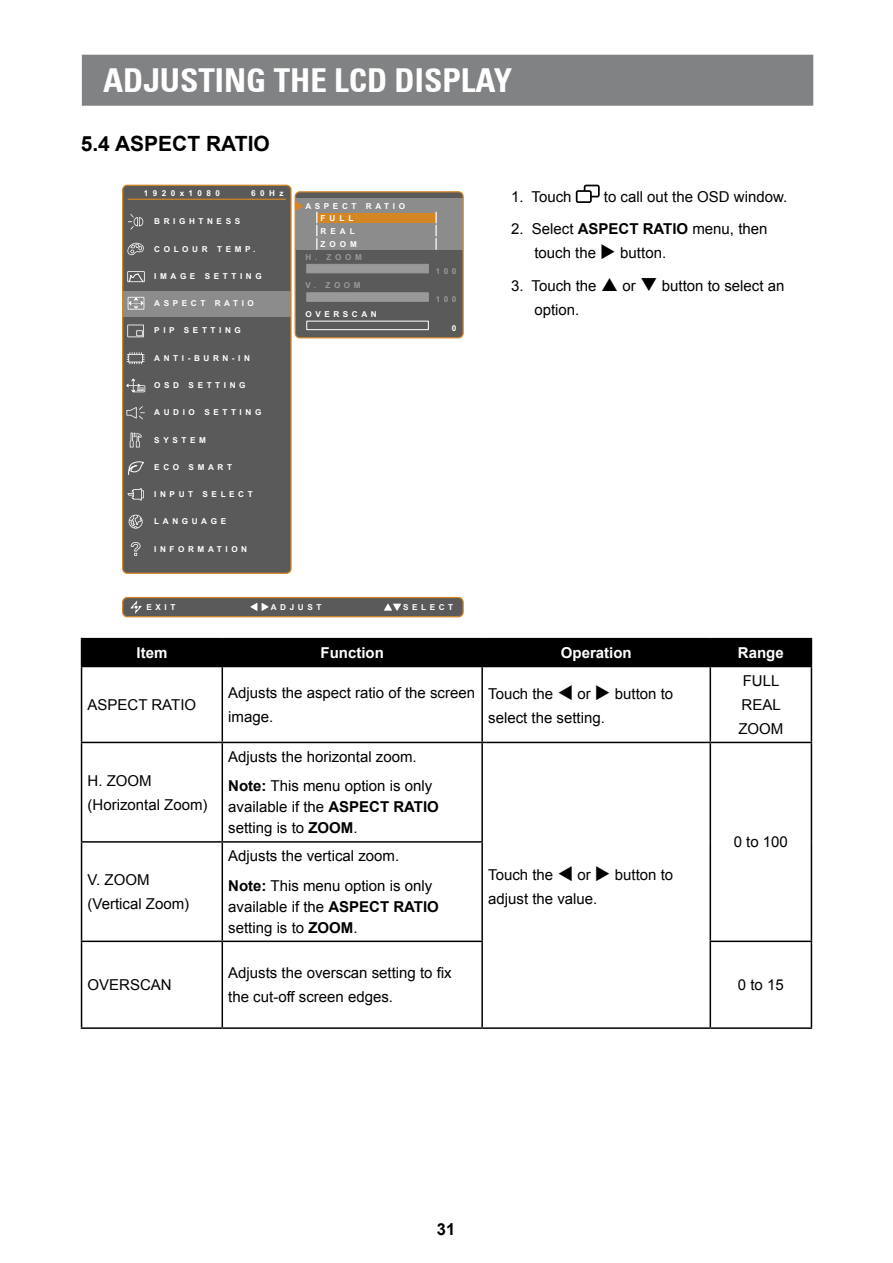
<style>
.page{position:relative;width:893px;height:1263px;background:#fff}
.page>*{position:absolute;margin:0;border:0;box-sizing:border-box;transform-origin:0 0}
.t1{font:700 condensed 33px "Univers 67";color:#fff}
.t2{font:700 21px "Arial";color:#000}
.t3{font:700 16.5px "Arial";color:#000}
.t4{font:15px/24px "Arial";color:#000}
.t5{font:700 15px "Arial";color:#fff}
.t6{font:700 8.1px/11.7px "Arial";letter-spacing:.44em;color:#fff}
.t7{font:700 8.1px "Arial";letter-spacing:.44em;color:#999}
.t8{font:700 8.1px "Arial";letter-spacing:.54em;color:#fff}
.s1{font-weight:700}
</style>
<div class="page">
<div style="left:82px;top:55px;width:731px;height:51px;background:#808284;border:2px solid #808284"></div>
<svg style="left:122px;top:185px;width:170px;height:389px;background:#605e5c"></svg>
<svg style="left:128px;top:214px;width:15px;height:16px"></svg>
<svg style="left:127px;top:242px;width:17px;height:13px"></svg>
<svg style="left:127px;top:488px;width:17px;height:12px"></svg>
<svg style="left:129px;top:515px;width:14px;height:14px"></svg>
<svg style="left:131px;top:542px;width:10px;height:14px"></svg>
<svg style="left:126px;top:378px;width:19px;height:14px"></svg>
<svg style="left:126px;top:406px;width:19px;height:13px"></svg>
<svg style="left:130px;top:432px;width:12px;height:15px"></svg>
<svg style="left:127px;top:325px;width:17px;height:12px"></svg>
<svg style="left:127px;top:352px;width:17px;height:12px"></svg>
<svg style="left:127px;top:271px;width:18px;height:12px"></svg>
<svg style="left:128px;top:297px;width:16px;height:13px"></svg>
<svg style="left:128px;top:460px;width:17px;height:16px"></svg>
<div style="left:295px;top:192px;width:168px;height:146px;background:#5a5a5a;border-radius:5px"></div>
<div style="left:295px;top:199px;width:168px;height:51px;background:#8c8c8c"></div>
<div style="left:295px;top:191px;width:169px;height:147px;border:1px solid #d48625;border-radius:5px"></div>
<svg style="left:295px;top:201px;width:9px;height:10px"></svg>
<div style="left:306px;top:292px;width:123px;height:10px;background:#999;border:1px solid #999"></div>
<div style="left:306px;top:264px;width:123px;height:9px;background:#999"></div>
<div style="left:306px;top:321px;width:123px;height:9px;border:1px solid #fff"></div>
<div style="left:318px;top:213px;width:117px;height:9px;background:#d48625"></div>
<svg style="left:316px;top:212px;width:1px;height:38px"></svg>
<svg style="left:435px;top:212px;width:2px;height:38px"></svg>
<div style="left:123px;top:597px;width:340px;height:20px;background:#5a5a5a;border-radius:5px"></div>
<div style="left:122px;top:597px;width:342px;height:20px;border:1px solid #d48625;border-radius:5px"></div>
<svg style="left:130px;top:601px;width:12px;height:13px"></svg>
<svg style="left:384px;top:604px;width:17px;height:7px"></svg>
<svg style="left:250px;top:603px;width:19px;height:8px"></svg>
<svg style="left:576px;top:185px;width:24px;height:18px"></svg>
<hr style="left:81px;top:638px;width:141px;height:1px;background:#000">
<hr style="left:222px;top:638px;width:260px;height:1px;background:#000">
<hr style="left:482px;top:638px;width:228px;height:1px;background:#000">
<hr style="left:710px;top:638px;width:102px;height:1px;background:#000">
<div style="left:81px;top:639px;width:731px;height:27px;background:#000"></div>
<hr style="left:81px;top:666px;width:141px;height:1px;background:#000">
<hr style="left:81px;top:667px;width:1px;height:75px;background:#000">
<hr style="left:222px;top:666px;width:260px;height:1px;background:#000">
<hr style="left:222px;top:667px;width:1px;height:75px;background:#000">
<hr style="left:482px;top:666px;width:228px;height:1px;background:#000">
<hr style="left:481px;top:667px;width:2px;height:75px;background:#000">
<hr style="left:710px;top:666px;width:102px;height:1px;background:#000">
<hr style="left:710px;top:667px;width:1px;height:75px;background:#000">
<hr style="left:811px;top:667px;width:1px;height:75px;background:#000">
<hr style="left:81px;top:742px;width:141px;height:1px;background:#000">
<hr style="left:81px;top:743px;width:1px;height:98px;background:#000">
<hr style="left:222px;top:743px;width:1px;height:98px;background:#000">
<hr style="left:81px;top:841px;width:141px;height:2px;background:#000">
<hr style="left:81px;top:843px;width:1px;height:97px;background:#000">
<hr style="left:222px;top:841px;width:261px;height:2px;background:#000">
<hr style="left:222px;top:843px;width:1px;height:97px;background:#000">
<hr style="left:81px;top:940px;width:141px;height:2px;background:#000">
<hr style="left:81px;top:942px;width:1px;height:85px;background:#000">
<hr style="left:222px;top:940px;width:261px;height:2px;background:#000">
<hr style="left:222px;top:942px;width:1px;height:85px;background:#000">
<hr style="left:710px;top:940px;width:102px;height:2px;background:#000">
<hr style="left:81px;top:1027px;width:141px;height:2px;background:#000">
<hr style="left:222px;top:1027px;width:260px;height:2px;background:#000">
<hr style="left:482px;top:1027px;width:228px;height:2px;background:#000">
<hr style="left:710px;top:1027px;width:102px;height:2px;background:#000">
<hr style="left:222px;top:742px;width:260px;height:1px;background:#000">
<hr style="left:482px;top:742px;width:228px;height:1px;background:#000">
<hr style="left:481px;top:743px;width:2px;height:98px;background:#000">
<hr style="left:710px;top:742px;width:102px;height:1px;background:#000">
<hr style="left:710px;top:743px;width:1px;height:99px;background:#000">
<hr style="left:811px;top:743px;width:1px;height:99px;background:#000">
<hr style="left:481px;top:843px;width:2px;height:97px;background:#000">
<hr style="left:710px;top:842px;width:1px;height:98px;background:#000">
<hr style="left:811px;top:842px;width:1px;height:98px;background:#000">
<hr style="left:481px;top:942px;width:2px;height:85px;background:#000">
<hr style="left:710px;top:942px;width:1px;height:85px;background:#000">
<hr style="left:811px;top:942px;width:1px;height:85px;background:#000">
<h1 class="t1" style="left:103px;top:60px;width:410px">ADJUSTING THE LCD DISPLAY</h1>
<h2 class="t2" style="left:81px;top:130px;width:191px">5.4 ASPECT RATIO</h2>
<p class="t8" style="left:144px;top:188px;width:78px">1920x1080</p>
<p class="t6" style="left:251px;top:188px;width:34px">60Hz</p>
<p class="t6" style="left:154px;top:216px;width:87px">BRIGHTNESS</p>
<p class="t6" style="left:154px;top:243px;width:103px">COLOUR TEMP.</p>
<p class="t6" style="left:154px;top:270px;width:109px">IMAGE SETTING</p>
<p class="t6" style="left:154px;top:298px;width:101px">ASPECT RATIO</p>
<p class="t6" style="left:154px;top:325px;width:88px">PIP SETTING</p>
<p class="t6" style="left:154px;top:352px;width:97px">ANTI-BURN-IN</p>
<p class="t6" style="left:154px;top:380px;width:93px">OSD SETTING</p>
<p class="t6" style="left:154px;top:407px;width:109px">AUDIO SETTING</p>
<p class="t6" style="left:154px;top:434px;width:53px">SYSTEM</p>
<p class="t6" style="left:154px;top:461px;width:79px">ECO SMART</p>
<p class="t6" style="left:154px;top:489px;width:100px">INPUT SELECT</p>
<p class="t6" style="left:154px;top:516px;width:73px">LANGUAGE</p>
<p class="t6" style="left:154px;top:543px;width:94px">INFORMATION</p>
<p class="t6" style="left:320px;top:200px;width:86px;text-indent:-15px">ASPECT RATIO<br>FULL</p>
<p class="t6" style="left:320px;top:239px;width:38px">ZOOM</p>
<p class="t6" style="left:320px;top:225px;width:36px">REAL</p>
<p class="t7" style="left:305px;top:252px;width:58px">H. ZOOM</p>
<p class="t7" style="left:305px;top:280px;width:57px">V. ZOOM</p>
<p class="t6" style="left:305px;top:308px;width:73px">OVERSCAN</p>
<p class="t7" style="left:436px;top:266px;width:22px">100</p>
<p class="t7" style="left:436px;top:294px;width:22px">100</p>
<p class="t6" style="left:452px;top:322px;width:6px">0</p>
<p class="t6" style="left:146px;top:602px;width:30px">EXIT</p>
<p class="t6" style="left:271px;top:601px;width:52px">ADJUST</p>
<p class="t6" style="left:403px;top:602px;width:52px">SELECT</p>
<p class="t4" style="left:511px;top:185px;width:62px">1. Touch</p>
<p class="t4" style="left:604px;top:185px;width:185px">to call out the OSD window.</p>
<p class="t4" style="left:534px;top:217px;width:235px;text-indent:-23px">2. Select <span class="s1">ASPECT RATIO</span> menu, then touch the ◆ button.</p>
<p class="t4" style="left:511px;top:274px;width:87px">3. Touch the</p>
<p class="t4" style="left:623px;top:274px;width:163px">or ❑ button to select an</p>
<p class="t4" style="left:534px;top:298px;width:47px">option.</p>
<p class="t5" style="left:136px;top:643px;width:32px">Item</p>
<p class="t5" style="left:321px;top:643px;width:65px">Function</p>
<p class="t5" style="left:561px;top:643px;width:72px">Operation</p>
<p class="t5" style="left:738px;top:643px;width:47px">Range</p>
<p class="t4" style="left:88px;top:693px;width:110px">ASPECT RATIO</p>
<p class="t4" style="left:228px;top:681px;width:248px">Adjusts the aspect ratio of the screen image.</p>
<p class="t4" style="left:488px;top:682px;width:187px">Touch the ▼ or ◆ button to select the setting.</p>
<p class="t4" style="left:738px;top:669px;width:46px">FULL<br>REAL<br>ZOOM</p>
<p class="t4" style="left:88px;top:768px;width:122px">H. ZOOM (Horizontal Zoom)</p>
<p class="t4" style="left:88px;top:868px;width:103px">V. ZOOM (Vertical Zoom)</p>
<p class="t4" style="left:88px;top:973px;width:86px">OVERSCAN</p>
<p class="t4" style="left:228px;top:742px;width:205px;line-height:29.5px">Adjusts the horizontal zoom.<br><span class="s1">Note:</span> This menu option is only</p>
<p class="t4" style="left:228px;top:797px;width:212px;line-height:21px">available if the <span class="s1">ASPECT RATIO </span>setting is to <span class="s1">ZOOM</span>.</p>
<p class="t4" style="left:228px;top:841px;width:205px;line-height:29.5px">Adjusts the vertical zoom.<br><span class="s1">Note:</span> This menu option is only</p>
<p class="t4" style="left:228px;top:896px;width:212px;line-height:21px">available if the <span class="s1">ASPECT RATIO </span>setting is to <span class="s1">ZOOM</span>.</p>
<p class="t4" style="left:228px;top:961px;width:225px">Adjusts the overscan setting to fix the cut-off screen edges.</p>
<p class="t4" style="left:488px;top:863px;width:187px">Touch the ▼ or ◆ button to adjust the value.</p>
<p class="t4" style="left:734px;top:830px;width:56px">0 to 100</p>
<p class="t4" style="left:738px;top:973px;width:47px">0 to 15</p>
<p class="t3" style="left:437px;top:1218px;width:20px">31</p>
</div>
